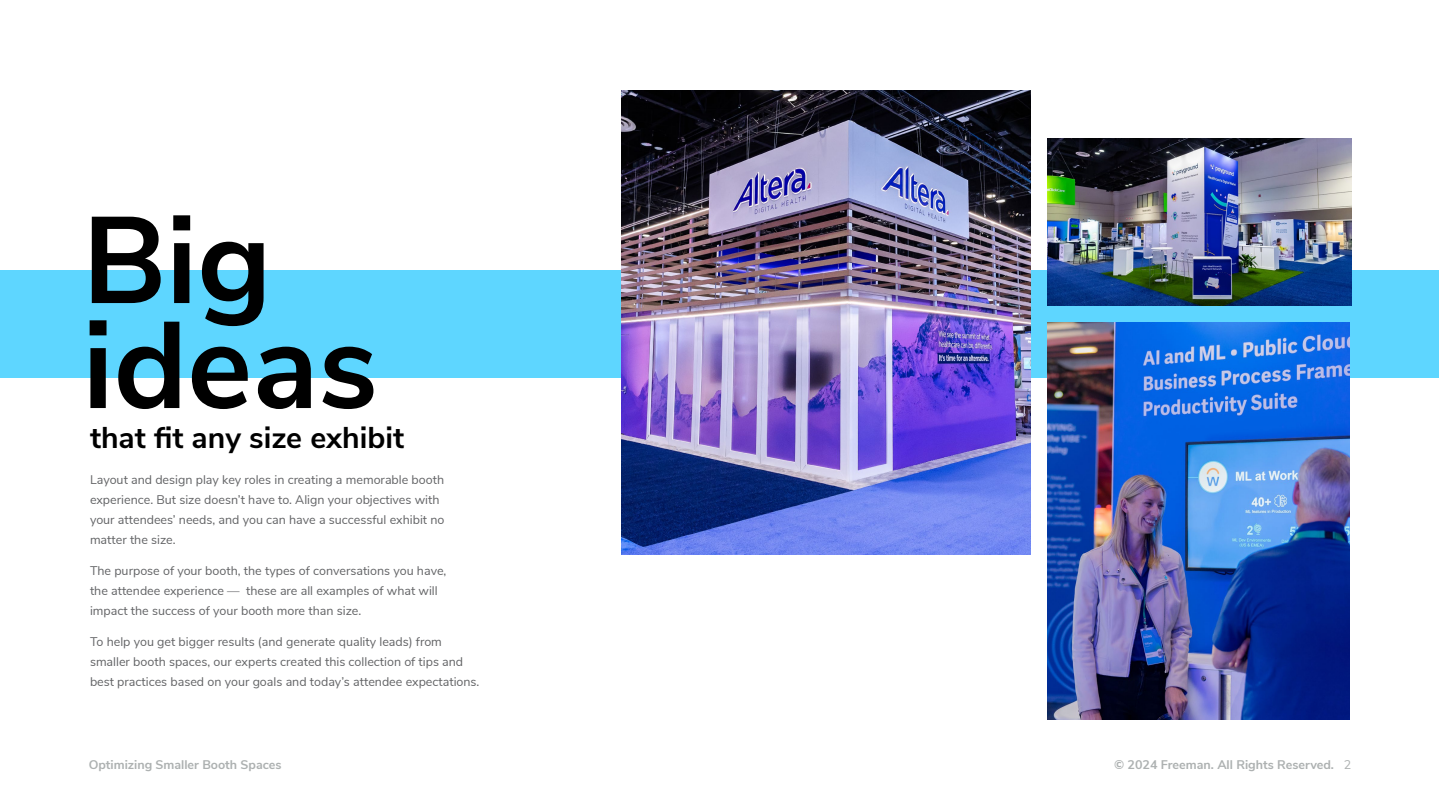
<style>
.page{position:relative;width:1440px;height:810px;background:#fff}
.page>*{position:absolute;margin:0;border:0;box-sizing:border-box;transform-origin:0 0}
.t1{font:700 122.5px/105px "Nunito Sans";color:#000}
.t2{font:700 30px "Nunito Sans";color:#000}
.t3{font:12.5px/20px "Nunito Sans";color:#636466}
.t4{font:700 12.5px "Nunito Sans";color:#adb1b1}
.s1{font-weight:400}
</style>
<div class="page">
<div style="left:1px;top:271px;width:1438px;height:107px;background:#5ed6ff"></div>
<img style="left:622px;top:90px;width:409px;height:464px">
<img style="left:1048px;top:139px;width:303px;height:167px">
<img style="left:1048px;top:322px;width:302px;height:398px">
<h1 class="t1" style="left:83px;top:201px;width:297px">Big ideas</h1>
<h2 class="t2" style="left:90px;top:415px;width:316px">that fit any size exhibit</h2>
<p class="t3" style="left:90px;top:469px;width:356px">Layout and design play key roles in creating a memorable booth experience. But size doesn’t have to. Align your objectives with your attendees’ needs, and you can have a successful exhibit no matter the size.</p>
<p class="t3" style="left:90px;top:560px;width:358px">The purpose of your booth, the types of conversations you have, the attendee experience — these are all examples of what will impact the success of your booth more than size.</p>
<p class="t3" style="left:90px;top:631px;width:391px">To help you get bigger results (and generate quality leads) from smaller booth spaces, our experts created this collection of tips and best practices based on your goals and today’s attendee expectations.</p>
<p class="t4" style="left:89px;top:755px;width:194px">Optimizing Smaller Booth Spaces</p>
<p class="t4" style="left:1114px;top:755px;width:239px">© 2024 Freeman. All Rights Reserved. <span class="s1">2</span></p>
</div>
